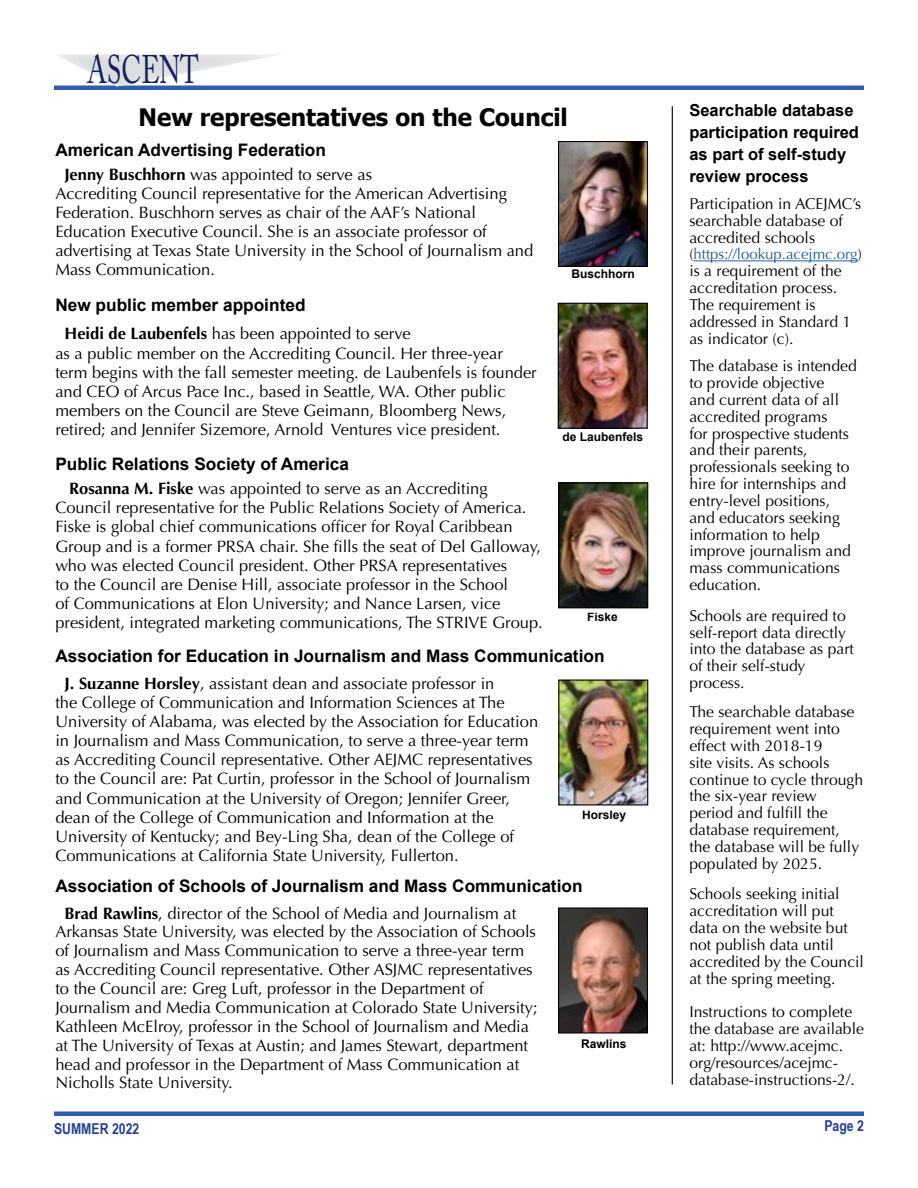
<style>
.page{position:relative;width:918px;height:1188px;background:#fff}
.page>*{position:absolute;margin:0;border:0;box-sizing:border-box;transform-origin:0 0}
.t1{font:39.6px "Adobe Caslon Pro";color:#12225e;scale:.67 1}
.t2{font:700 24px "Tahoma";color:#000}
.t3{font:700 17.25px "Arial";color:#000}
.t4{font:16.5px/19.2px "Optima";color:#000}
.t5{font:700 16.5px/21.8px "Arial";color:#000}
.t6{font:15.75px/16.8px "Optima";color:#000}
.t7{font:15px "Optima";color:#215e9e}
.t8{font:700 15px "Arial Narrow";color:#25408f}
.t9{font:700 12px "Arial";color:#000}
.s1{font-weight:700}
.s2{color:#000}
</style>
<div class="page">
<hr style="left:54px;top:86px;width:810px;height:4px;background:#305eab">
<div style="left:41px;top:45px;width:257px;height:45px;background:#fff;opacity:.75"></div>
<hr style="left:54px;top:1112px;width:810px;height:4px;background:#305eab">
<img style="left:560px;top:682px;width:86px;height:122px">
<div style="left:558px;top:680px;width:90px;height:126px;border:1px solid #000"></div>
<img style="left:560px;top:909px;width:86px;height:123px">
<div style="left:558px;top:907px;width:90px;height:127px;border:1px solid #000"></div>
<img style="left:560px;top:143px;width:86px;height:122px">
<div style="left:558px;top:141px;width:90px;height:126px;border:1px solid #000"></div>
<img style="left:560px;top:305px;width:86px;height:122px">
<div style="left:558px;top:303px;width:90px;height:126px;border:1px solid #000"></div>
<hr style="left:694px;top:260px;width:164px;height:1px;background:#215e9e">
<img style="left:560px;top:484px;width:86px;height:122px">
<div style="left:558px;top:482px;width:90px;height:126px;border:1px solid #000"></div>
<hr style="left:672px;top:106px;width:1px;height:978px;background:#000">
<h1 class="t1" style="left:87px;top:46px;width:168px">ASCENT</h1>
<h2 class="t2" style="left:139px;top:100px;width:431px">New representatives on the Council</h2>
<p class="t3" style="left:55px;top:138px;width:272px">American Advertising Federation</p>
<p class="t4" style="left:55px;top:165px;width:479px;text-indent:9px"><span class="s1">Jenny Buschhorn</span> was appointed to serve as<br>Accrediting Council representative for the American Advertising Federation. Buschhorn serves as chair of the AAF’s National Education Executive Council. She is an associate professor of advertising at Texas State University in the School of Journalism and Mass Communication.</p>
<p class="t3" style="left:55px;top:294px;width:252px">New public member appointed</p>
<p class="t4" style="left:55px;top:325px;width:483px;text-indent:9px"><span class="s1">Heidi de Laubenfels</span> has been appointed to serve<br>as a public member on the Accrediting Council. Her three-year term begins with the fall semester meeting. de Laubenfels is founder and CEO of Arcus Pace Inc., based in Seattle, WA. Other public members on the Council are Steve Geimann, Bloomberg News, retired; and Jennifer Sizemore, Arnold Ventures vice president.</p>
<p class="t9" style="left:571px;top:266px;width:65px">Buschhorn</p>
<p class="t9" style="left:562px;top:429px;width:82px">de Laubenfels</p>
<p class="t3" style="left:55px;top:453px;width:295px">Public Relations Society of America</p>
<p class="t4" style="left:55px;top:479px;width:489px;text-indent:14px"><span class="s1">Rosanna M. Fiske</span> was appointed to serve as an Accrediting Council representative for the Public Relations Society of America.<br>Fiske is global chief communications officer for Royal Caribbean Group and is a former PRSA chair. She fills the seat of Del Galloway, who was elected Council president. Other PRSA representatives<br>to the Council are Denise Hill, associate professor in the School<br>of Communications at Elon University; and Nance Larsen, vice president, integrated marketing communications, The STRIVE Group.</p>
<p class="t9" style="left:587px;top:609px;width:32px">Fiske</p>
<p class="t3" style="left:55px;top:645px;width:551px">Association for Education in Journalism and Mass Communication</p>
<p class="t4" style="left:55px;top:674px;width:484px;text-indent:9px"><span class="s1">J. Suzanne Horsley</span>, assistant dean and associate professor in<br>the College of Communication and Information Sciences at The University of Alabama, was elected by the Association for Education in Journalism and Mass Communication, to serve a three-year term as Accrediting Council representative. Other AEJMC representatives to the Council are: Pat Curtin, professor in the School of Journalism and Communication at the University of Oregon; Jennifer Greer, dean of the College of Communication and Information at the University of Kentucky; and Bey-Ling Sha, dean of the College of Communications at California State University, Fullerton.</p>
<p class="t9" style="left:582px;top:807px;width:46px">Horsley</p>
<p class="t3" style="left:55px;top:875px;width:529px">Association of Schools of Journalism and Mass Communication</p>
<p class="t4" style="left:55px;top:904px;width:484px;text-indent:9px"><span class="s1">Brad Rawlins</span>, director of the School of Media and Journalism at Arkansas State University, was elected by the Association of Schools of Journalism and Mass Communication to serve a three-year term as Accrediting Council representative. Other ASJMC representatives to the Council are: Greg Luft, professor in the Department of Journalism and Media Communication at Colorado State University; Kathleen McElroy, professor in the School of Journalism and Media at The University of Texas at Austin; and James Stewart, department head and professor in the Department of Mass Communication at Nicholls State University.</p>
<p class="t9" style="left:581px;top:1036px;width:47px">Rawlins</p>
<p class="t5" style="left:689px;top:100px;width:171px">Searchable database participation required as part of self-study review process</p>
<p class="t6" style="left:689px;top:195px;width:174px">Participation in ACEJMC’s searchable database of accredited schools</p>
<p class="t7" style="left:689px;top:246px;width:174px"><span class="s2">(</span>https://lookup.acejmc.org<span class="s2">)</span></p>
<p class="t6" style="left:689px;top:263px;width:163px">is a requirement of the accreditation process.<br>The requirement is addressed in Standard 1 as indicator (c).</p>
<p class="t6" style="left:689px;top:358px;width:169px">The database is intended to provide objective<br>and current data of all accredited programs<br>for prospective students and their parents, professionals seeking to hire for internships and entry-level positions, and educators seeking information to help improve journalism and mass communications education.</p>
<p class="t6" style="left:689px;top:607px;width:166px">Schools are required to self-report data directly into the database as part of their self-study process.</p>
<p class="t6" style="left:689px;top:704px;width:175px">The searchable database requirement went into effect with 2018-19<br>site visits. As schools continue to cycle through the six-year review period and fulfill the database requirement, the database will be fully populated by 2025.</p>
<p class="t6" style="left:689px;top:886px;width:176px">Schools seeking initial accreditation will put data on the website but not publish data until accredited by the Council at the spring meeting.</p>
<p class="t6" style="left:689px;top:1004px;width:176px">Instructions to complete the database are available at: http://www.acejmc. org/resources/acejmc&shy;database-instructions-2/.</p>
<p class="t8" style="left:54px;top:1117px;width:87px">SUMMER 2022</p>
<p class="t8" style="left:824px;top:1115px;width:41px">Page 2</p>
</div>
